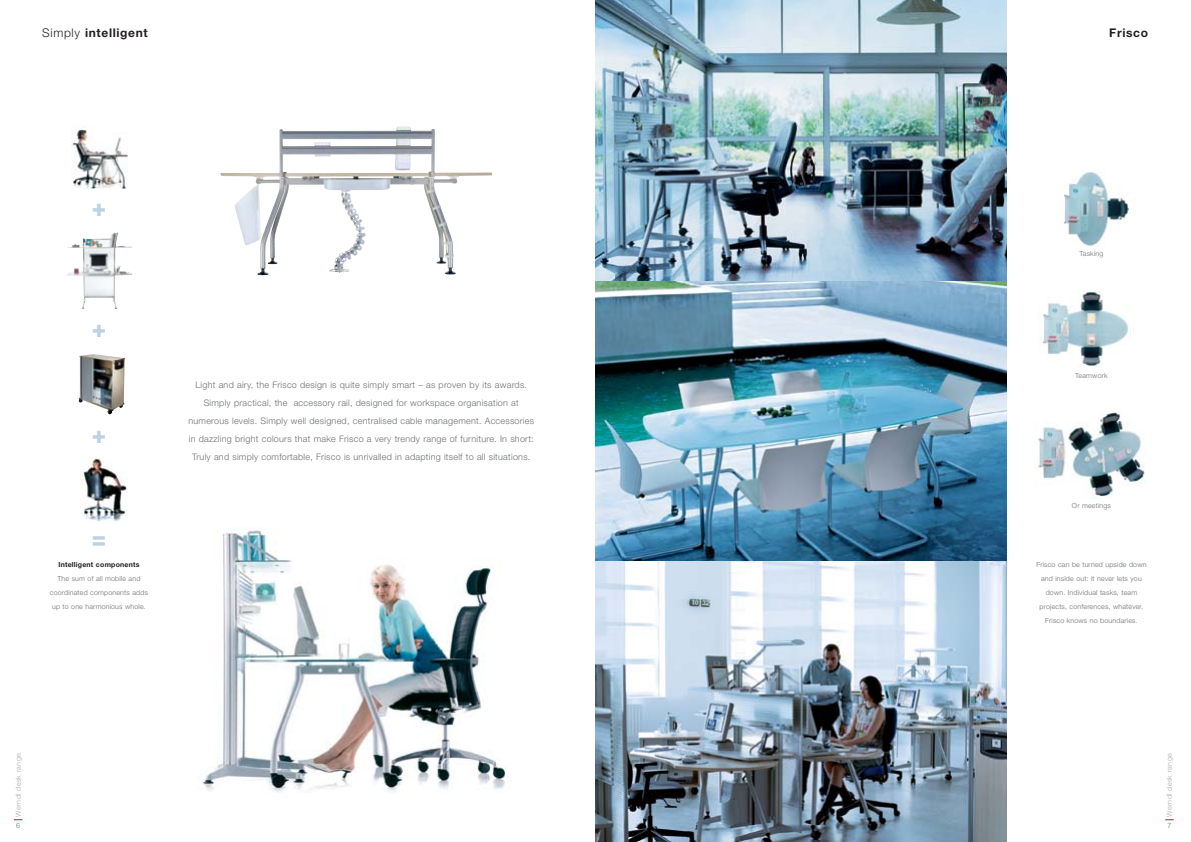
<style>
.page{position:relative;width:1191px;height:842px;background:#fff}
.page>*{position:absolute;margin:0;border:0;box-sizing:border-box;transform-origin:0 0}
.t1{font:800 24px "Helvetica Neue";color:#bdd3e3}
.t2{font:700 12px "Helvetica Neue";letter-spacing:.055em;color:#231f20}
.t3{font:300 9px/18px "Helvetica Neue";letter-spacing:.03em;color:#6c6e70;text-align:center}
.t4{font:300 7px/14px "Helvetica Neue";letter-spacing:.03em;color:#6c6e70;text-align:center}
.t5{font:300 7px "Helvetica Neue";letter-spacing:.055em;color:#a7a9ac}
.t6{font:700 7px "Helvetica Neue";letter-spacing:.03em;color:#231f20}
.s1{font-weight:300}
</style>
<div class="page">
<img style="left:1038px;top:291px;width:91px;height:77px">
<img style="left:1064px;top:171px;width:65px;height:75px">
<img style="left:71px;top:127px;width:57px;height:62px">
<img style="left:79px;top:354px;width:46px;height:60px">
<img style="left:67px;top:232px;width:65px;height:77px">
<img style="left:80px;top:457px;width:47px;height:65px">
<img style="left:1038px;top:411px;width:107px;height:87px">
<img style="left:595px;top:0;width:411px;height:281px">
<img style="left:595px;top:281px;width:411px;height:281px">
<img style="left:595px;top:562px;width:411px;height:280px">
<img style="left:203px;top:530px;width:307px;height:263px">
<img style="left:220px;top:126px;width:272px;height:148px">
<h2 class="t2" style="left:42px;top:29px;width:107px"><span class="s1">Simply</span> intelligent</h2>
<h2 class="t2" style="left:1109px;top:29px;width:40px">Frisco</h2>
<h1 class="t1" style="left:92px;top:199px;width:16px">+</h1>
<h1 class="t1" style="left:92px;top:320px;width:16px">+</h1>
<h1 class="t1" style="left:92px;top:426px;width:16px">+</h1>
<h1 class="t1" style="left:92px;top:530px;width:16px">=</h1>
<p class="t6" style="left:58px;top:562px;width:82px">Intelligent components</p>
<p class="t4" style="left:50px;top:572px;width:100px">The sum of all mobile and coordinated components adds up to one harmonious whole.</p>
<p class="t3" style="left:188px;top:376px;width:347px">Light and airy, the Frisco design is quite simply smart – as proven by its awards.<br>Simply practical, the accessory rail, designed for workspace organisation at numerous levels. Simply well designed, centralised cable management. Accessories in dazzling bright colours that make Frisco a very trendy range of furniture. In short:<br>Truly and simply comfortable, Frisco is unrivalled in adapting itself to all situations.</p>
<p class="t5" style="left:16px;top:817px;width:65px;rotate:-90deg">Werndl desk range</p>
<p class="t4" style="left:16px;top:819px;width:5px">6</p>
<p class="t4" style="left:1079px;top:247px;width:25px">Tasking</p>
<p class="t4" style="left:1075px;top:369px;width:34px">Teamwork</p>
<p class="t4" style="left:1072px;top:499px;width:40px">Or meetings</p>
<p class="t4" style="left:1036px;top:558px;width:112px">Frisco can be turned upside down and inside out: it never lets you down. Individual tasks, team projects, conferences, whatever.<br>Frisco knows no boundaries.</p>
<p class="t5" style="left:1167px;top:817px;width:65px;rotate:-90deg">Werndl desk range</p>
<p class="t4" style="left:1167px;top:819px;width:5px">7</p>
</div>
